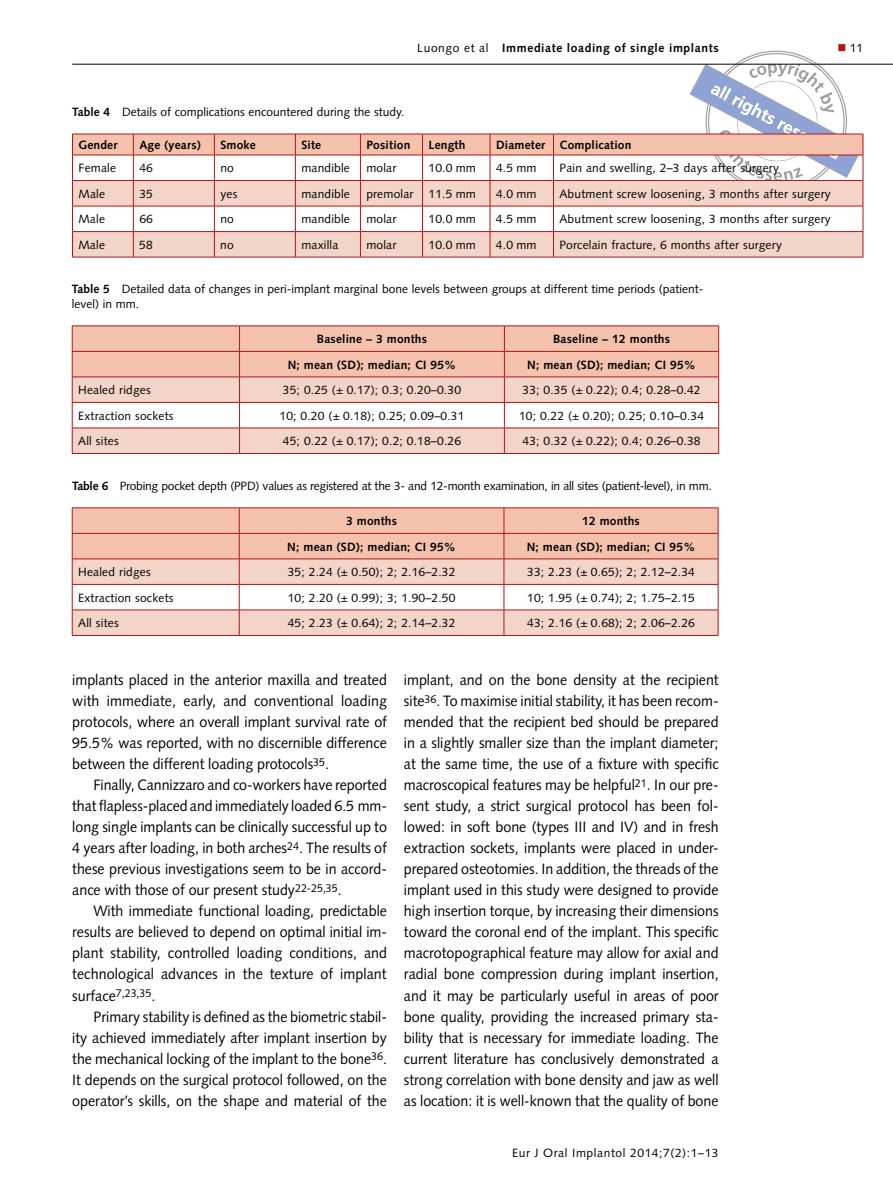
<style>
.page{position:relative;width:893px;height:1191px;background:#fff}
.page>*{position:absolute;margin:0;border:0;box-sizing:border-box;transform-origin:0 0}
.t1{font:15px/21px "Syntax LT Std";color:#000;text-align:justify;scale:.95 1}
.t2{font:12px/14.4px "Syntax LT Std";letter-spacing:.015em;color:#000}
.t3{font:700 12px "Syntax LT Std";letter-spacing:.015em;color:#000}
.t4{font:12px "Syntax LT Std";letter-spacing:-.02em;color:#000}
.t5{font:700 12px "Syntax LT Std";letter-spacing:.05em;color:#000}
.t6{font:12px "Syntax LT Std";letter-spacing:.05em;color:#000}
.s1{font-weight:400}
.s2{color:#b21418}
.s3{font-weight:700}
</style>
<div class="page">
<hr style="left:72px;top:64px;width:821px;height:1px;background:#000">
<hr style="left:72px;top:257px;width:61px;height:1px;background:#b21418">
<hr style="left:133px;top:257px;width:81px;height:1px;background:#b21418">
<hr style="left:214px;top:257px;width:81px;height:1px;background:#b21418">
<hr style="left:295px;top:257px;width:65px;height:1px;background:#b21418">
<hr style="left:360px;top:257px;width:62px;height:1px;background:#b21418">
<hr style="left:422px;top:257px;width:68px;height:1px;background:#b21418">
<hr style="left:490px;top:257px;width:63px;height:1px;background:#b21418">
<hr style="left:553px;top:257px;width:310px;height:1px;background:#b21418">
<svg style="left:72px;top:51px;width:792px;height:206px"></svg>
<hr style="left:72px;top:155px;width:61px;height:1px;background:#b21418">
<hr style="left:133px;top:155px;width:81px;height:1px;background:#b21418">
<hr style="left:214px;top:155px;width:81px;height:1px;background:#b21418">
<hr style="left:295px;top:155px;width:65px;height:1px;background:#b21418">
<hr style="left:360px;top:155px;width:62px;height:1px;background:#b21418">
<hr style="left:422px;top:155px;width:68px;height:1px;background:#b21418">
<hr style="left:490px;top:155px;width:63px;height:1px;background:#b21418">
<hr style="left:553px;top:155px;width:310px;height:1px;background:#b21418">
<hr style="left:72px;top:453px;width:168px;height:1px;background:#b21418">
<hr style="left:240px;top:453px;width:264px;height:1px;background:#b21418">
<hr style="left:504px;top:453px;width:215px;height:1px;background:#b21418">
<hr style="left:72px;top:325px;width:168px;height:1px;background:#b21418">
<hr style="left:240px;top:325px;width:264px;height:1px;background:#b21418">
<hr style="left:504px;top:325px;width:215px;height:1px;background:#b21418">
<svg style="left:72px;top:326px;width:647px;height:127px"></svg>
<hr style="left:72px;top:377px;width:168px;height:1px;background:#b21418">
<hr style="left:240px;top:377px;width:264px;height:1px;background:#b21418">
<hr style="left:504px;top:377px;width:215px;height:1px;background:#b21418">
<hr style="left:72px;top:635px;width:167px;height:1px;background:#b21418">
<hr style="left:239px;top:635px;width:265px;height:1px;background:#b21418">
<hr style="left:504px;top:635px;width:214px;height:1px;background:#b21418">
<hr style="left:72px;top:507px;width:167px;height:1px;background:#b21418">
<hr style="left:239px;top:507px;width:265px;height:1px;background:#b21418">
<hr style="left:504px;top:507px;width:214px;height:1px;background:#b21418">
<svg style="left:72px;top:508px;width:647px;height:127px"></svg>
<hr style="left:72px;top:558px;width:167px;height:1px;background:#b21418">
<hr style="left:239px;top:558px;width:265px;height:1px;background:#b21418">
<hr style="left:504px;top:558px;width:214px;height:1px;background:#b21418">
<p class="t5" style="left:417px;top:41px;width:303px"><span class="s1">Luongo et al</span> Immediate loading of single implants</p>
<p class="t2" style="left:838px;top:40px;width:27px"><span class="s2">■</span> 11</p>
<p class="t2" style="left:72px;top:104px;width:334px"><span class="s3">Table 4</span> Details of complications encountered during the study.</p>
<p class="t3" style="left:79px;top:138px;width:40px">Gender</p>
<p class="t3" style="left:139px;top:138px;width:63px">Age (years)</p>
<p class="t3" style="left:220px;top:138px;width:37px">Smoke</p>
<p class="t3" style="left:301px;top:138px;width:21px">Site</p>
<p class="t3" style="left:366px;top:138px;width:45px">Position</p>
<p class="t3" style="left:428px;top:138px;width:38px">Length</p>
<p class="t3" style="left:496px;top:138px;width:137px">Diameter Complication</p>
<p class="t2" style="left:78px;top:161px;width:39px">Female</p>
<p class="t2" style="left:139px;top:161px;width:15px">46</p>
<p class="t2" style="left:220px;top:161px;width:15px">no</p>
<p class="t2" style="left:301px;top:161px;width:50px">mandible</p>
<p class="t2" style="left:366px;top:161px;width:32px">molar</p>
<p class="t2" style="left:428px;top:161px;width:49px">10.0 mm</p>
<p class="t2" style="left:496px;top:161px;width:42px">4.5 mm</p>
<p class="t2" style="left:559px;top:161px;width:221px">Pain and swelling, 2–3 days after surgery</p>
<p class="t2" style="left:78px;top:186px;width:28px">Male</p>
<p class="t2" style="left:139px;top:186px;width:15px">35</p>
<p class="t2" style="left:220px;top:186px;width:19px">yes</p>
<p class="t2" style="left:301px;top:186px;width:50px">mandible</p>
<p class="t2" style="left:366px;top:186px;width:111px">premolar 11.5 mm</p>
<p class="t2" style="left:496px;top:186px;width:42px">4.0 mm</p>
<p class="t2" style="left:559px;top:186px;width:273px">Abutment screw loosening, 3 months after surgery</p>
<p class="t2" style="left:78px;top:212px;width:28px">Male</p>
<p class="t2" style="left:139px;top:212px;width:15px">66</p>
<p class="t2" style="left:220px;top:212px;width:15px">no</p>
<p class="t2" style="left:301px;top:212px;width:50px">mandible</p>
<p class="t2" style="left:366px;top:212px;width:32px">molar</p>
<p class="t2" style="left:428px;top:212px;width:49px">10.0 mm</p>
<p class="t2" style="left:496px;top:212px;width:42px">4.5 mm</p>
<p class="t2" style="left:559px;top:212px;width:273px">Abutment screw loosening, 3 months after surgery</p>
<p class="t2" style="left:78px;top:237px;width:28px">Male</p>
<p class="t2" style="left:139px;top:237px;width:15px">58</p>
<p class="t2" style="left:220px;top:237px;width:15px">no</p>
<p class="t2" style="left:301px;top:237px;width:39px">maxilla</p>
<p class="t2" style="left:366px;top:237px;width:32px">molar</p>
<p class="t2" style="left:428px;top:237px;width:49px">10.0 mm</p>
<p class="t2" style="left:496px;top:237px;width:42px">4.0 mm</p>
<p class="t2" style="left:559px;top:237px;width:224px">Porcelain fracture, 6 months after surgery</p>
<p class="t2" style="left:72px;top:282px;width:633px"><span class="s3">Table 5</span> Detailed data of changes in peri-implant marginal bone levels between groups at different time periods (patient&shy;level) in mm.</p>
<p class="t3" style="left:317px;top:332px;width:112px">Baseline – 3 months</p>
<p class="t3" style="left:553px;top:332px;width:119px">Baseline – 12 months</p>
<p class="t3" style="left:288px;top:358px;width:170px">N; mean (SD); median; CI 95%</p>
<p class="t3" style="left:527px;top:358px;width:170px">N; mean (SD); median; CI 95%</p>
<p class="t2" style="left:78px;top:383px;width:74px">Healed ridges</p>
<p class="t2" style="left:283px;top:383px;width:180px">35; 0.25 (± 0.17); 0.3; 0.20–0.30</p>
<p class="t2" style="left:522px;top:383px;width:180px">33; 0.35 (± 0.22); 0.4; 0.28–0.42</p>
<p class="t2" style="left:78px;top:408px;width:97px">Extraction sockets</p>
<p class="t2" style="left:279px;top:408px;width:186px">10; 0.20 (± 0.18); 0.25; 0.09–0.31</p>
<p class="t2" style="left:519px;top:408px;width:186px">10; 0.22 (± 0.20); 0.25; 0.10–0.34</p>
<p class="t2" style="left:78px;top:434px;width:42px">All sites</p>
<p class="t2" style="left:283px;top:434px;width:180px">45; 0.22 (± 0.17); 0.2; 0.18–0.26</p>
<p class="t2" style="left:522px;top:434px;width:180px">43; 0.32 (± 0.22); 0.4; 0.26–0.38</p>
<p class="t4" style="left:72px;top:478px;width:641px"><span class="s3">Table 6</span> Probing pocket depth (PPD) values as registered at the 3- and 12-month examination, in all sites (patient-level), in mm.</p>
<p class="t3" style="left:346px;top:514px;width:52px">3 months</p>
<p class="t3" style="left:582px;top:514px;width:59px">12 months</p>
<p class="t3" style="left:287px;top:539px;width:170px">N; mean (SD); median; CI 95%</p>
<p class="t3" style="left:527px;top:539px;width:170px">N; mean (SD); median; CI 95%</p>
<p class="t2" style="left:78px;top:565px;width:74px">Healed ridges</p>
<p class="t2" style="left:288px;top:565px;width:169px">35; 2.24 (± 0.50); 2; 2.16–2.32</p>
<p class="t2" style="left:527px;top:565px;width:169px">33; 2.23 (± 0.65); 2; 2.12–2.34</p>
<p class="t2" style="left:78px;top:590px;width:97px">Extraction sockets</p>
<p class="t2" style="left:288px;top:590px;width:169px">10; 2.20 (± 0.99); 3; 1.90–2.50</p>
<p class="t2" style="left:527px;top:590px;width:169px">10; 1.95 (± 0.74); 2; 1.75–2.15</p>
<p class="t2" style="left:78px;top:616px;width:42px">All sites</p>
<p class="t2" style="left:288px;top:616px;width:169px">45; 2.23 (± 0.64); 2; 2.14–2.32</p>
<p class="t2" style="left:527px;top:616px;width:169px">43; 2.16 (± 0.68); 2; 2.06–2.26</p>
<p class="t1" style="left:72px;top:669px;width:333px">implants placed in the anterior maxilla and treated with immediate, early, and conventional loading protocols, where an overall implant survival rate of 95.5% was reported, with no discernible difference between the different loading protocols<sup>35</sup>.</p>
<p class="t1" style="left:72px;top:774px;width:333px;text-indent:21px">Finally, Cannizzaro and co-workers have reported that flapless-placed and immediately loaded 6.5 mm&shy;long single implants can be clinically successful up to 4 years after loading, in both arches<sup>24</sup>. The results of these previous investigations seem to be in accord&shy;ance with those of our present study<sup>22-25,35</sup>.</p>
<p class="t1" style="left:72px;top:900px;width:333px;text-indent:21px">With immediate functional loading, predictable results are believed to depend on optimal initial im&shy;plant stability, controlled loading conditions, and technological advances in the texture of implant surface<sup>7,23,35</sup>.</p>
<p class="t1" style="left:72px;top:1005px;width:333px;text-indent:21px">Primary stability is defined as the biometric stabil&shy;ity achieved immediately after implant insertion by the mechanical locking of the implant to the bone<sup>36</sup>.<br>It depends on the surgical protocol followed, on the operator’s skills, on the shape and material of the</p>
<p class="t1" style="left:404px;top:669px;width:333px">implant, and on the bone density at the recipient site<sup>36</sup>. To maximise initial stability, it has been recom&shy;mended that the recipient bed should be prepared in a slightly smaller size than the implant diameter; at the same time, the use of a fixture with specific macroscopical features may be helpful<sup>21</sup>. In our pre&shy;sent study, a strict surgical protocol has been fol&shy;lowed: in soft bone (types III and IV) and in fresh extraction sockets, implants were placed in under&shy;prepared osteotomies. In addition, the threads of the implant used in this study were designed to provide high insertion torque, by increasing their dimensions toward the coronal end of the implant. This specific macrotopographical feature may allow for axial and radial bone compression during implant insertion, and it may be particularly useful in areas of poor bone quality, providing the increased primary sta&shy;bility that is necessary for immediate loading. The current literature has conclusively demonstrated a strong correlation with bone density and jaw as well as location: it is well-known that the quality of bone</p>
<p class="t6" style="left:512px;top:1146px;width:208px">Eur J Oral Implantol 2014;7(2):1–13</p>
</div>
